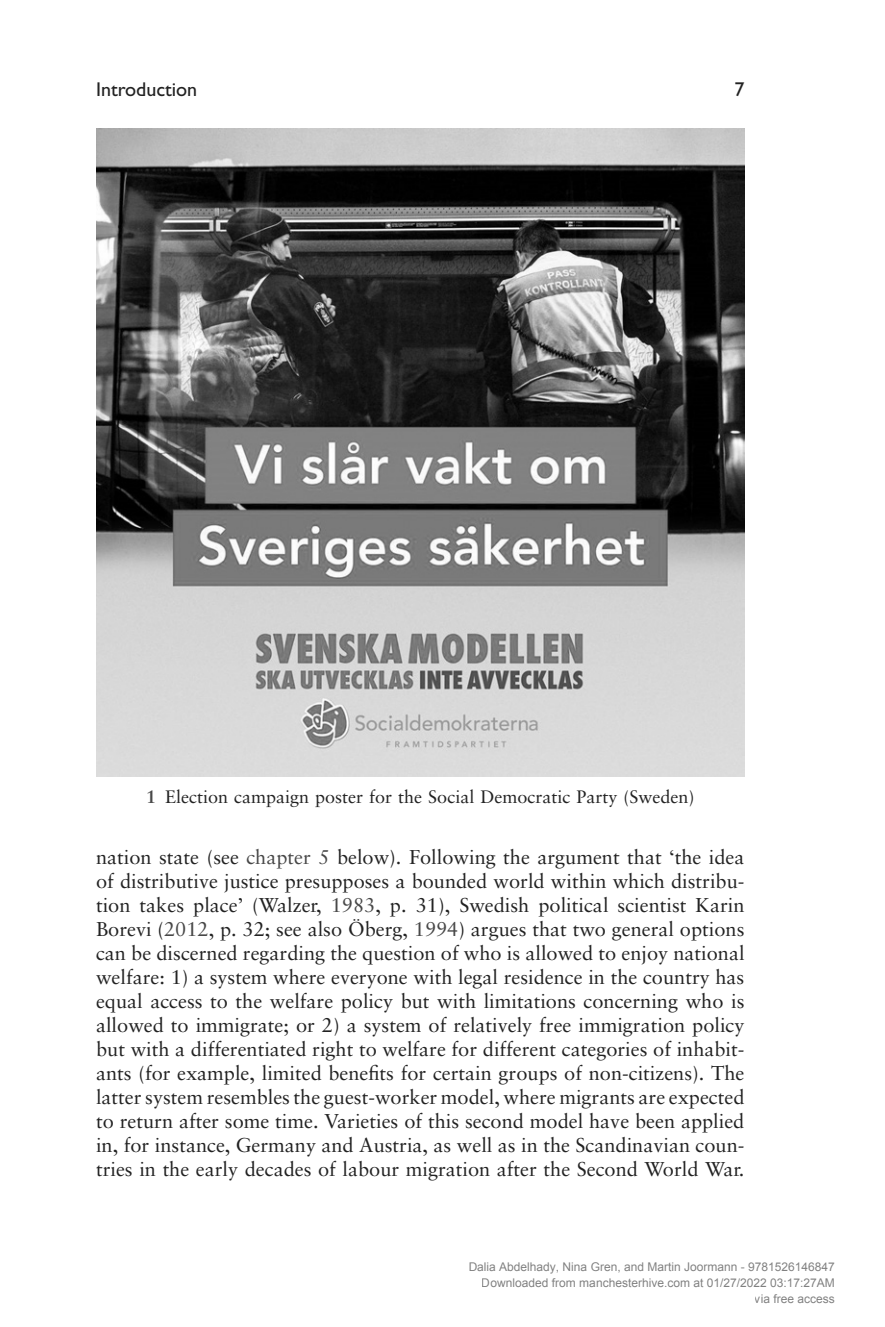
<style>
.page{position:relative;width:885px;height:1327px;background:#fff}
.page>*{position:absolute;margin:0;border:0;box-sizing:border-box;transform-origin:0 0}
.t1{font:20px/24px "Sabon";color:#222;text-align:justify}
.t2{font:20px "Gill Sans";color:#222}
.t3{font:18px "Sabon";color:#222}
.t4{font:12px/16px "Arial";color:rgb(0 0 0/.5);text-align:right}
.s1{font-weight:700;color:#474747}
.s2{color:#474747}
</style>
<div class="page">
<img style="left:96px;top:129px;width:648px;height:648px">
<p class="t2" style="left:96px;top:77px;width:103px">Introduction</p>
<p class="t2" style="left:734px;top:77px;width:11px">7</p>
<p class="t3" style="left:146px;top:786px;width:550px"><span class="s1">1</span> Election campaign poster for the Social Democratic Party (Sweden)</p>
<p class="t1" style="left:96px;top:845px;width:650px">nation state (see <span class="s2">chapter 5</span> below). Following the argument that ‘the idea of distributive justice presupposes a bounded world within which distribu&shy;tion takes place’ (Walzer, <span class="s2">1983</span>, p. 31), Swedish political scientist Karin Borevi (<span class="s2">2012</span>, p. 32; see also Öberg, <span class="s2">1994</span>) argues that two general options can be discerned regarding the question of who is allowed to enjoy national welfare: 1) a system where everyone with legal residence in the country has equal access to the welfare policy but with limitations concerning who is allowed to immigrate; or 2) a system of relatively free immigration policy but with a differentiated right to welfare for different categories of inhabit&shy;ants (for example, limited benefits for certain groups of non-citizens). The latter system resembles the guest-worker model, where migrants are expected to return after some time. Varieties of this second model have been applied in, for instance, Germany and Austria, as well as in the Scandinavian coun&shy;tries in the early decades of labour migration after the Second World War.</p>
<p class="t4" style="left:468px;top:1258px;width:368px">Dalia Abdelhady, Nina Gren, and Martin Joormann - 9781526146847<br>Downloaded from manchesterhive.com at 01/27/2022 03:17:27AM via free access</p>
</div>
